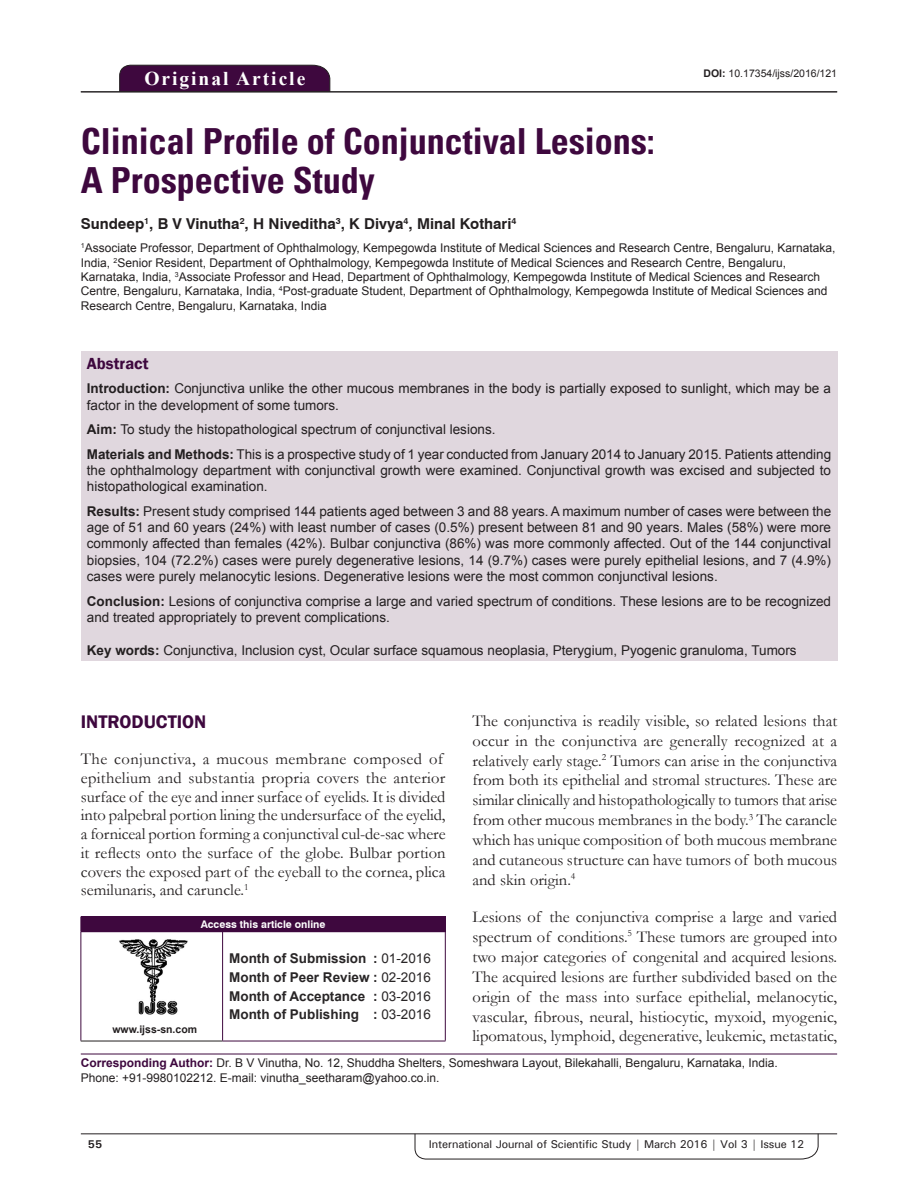
<style>
.page{position:relative;width:918px;height:1188px;background:#fff}
.page>*{position:absolute;margin:0;border:0;box-sizing:border-box;transform-origin:0 0}
.AT{font:700 condensed 36px/39px "Univers";color:#3e083e}
.AH{font:700 19.5px "Times New Roman";letter-spacing:.1em;color:#fff}
.t1{font:600 18.75px "Franklin Gothic";color:#3e083e}
.TX{font:16.5px/20px "Garamond";color:#231f20;text-align:justify}
.ABSH{font:600 16.5px "Franklin Gothic";color:#3e083e}
.AU{font:700 15px "Swiss 721 BT";color:#231f20}
.ABS{font:13.5px/16.2px "Arial";color:#231f20}
.KWD{font:13.5px "Arial";color:#231f20}
.HIS{font:700 13.5px/18.8px "Arial";color:#282526;text-align:justify}
.AFF{font:12px/14.4px "Arial";color:#231f20}
.ADD{font:12px/14.4px "Arial";color:#231f20}
.RF{font:500 11.25px "Univers";letter-spacing:-.01em;color:#231f20}
.t2{font:700 11.25px "Univers";color:#231f20}
.DOI{font:10.5px "Arial";color:#231f20}
.AAO{font:700 10.5px "Swiss 721 BT";color:#fff}
.Web{font:700 10.5px "Arial";color:#231f20}
.s1{font-weight:700}
.s2{font-weight:400}
.s3{font-weight:700;color:#3e083e}
</style>
<div class="page">
<svg style="left:415px;top:1133px;width:404px;height:26px"></svg>
<hr style="left:81px;top:1134px;width:756px;height:1px;background:#231f20">
<div style="left:119px;top:65px;width:211px;height:26px;background:#3e083e"></div>
<hr style="left:81px;top:91px;width:756px;height:1px;background:#231f20">
<div style="left:81px;top:351px;width:756px;height:310px;background:#e0d7de"></div>
<img style="left:119px;top:939px;width:69px;height:76px">
<div style="left:81px;top:917px;width:364px;height:15px;background:#3e083e"></div>
<svg style="left:445px;top:917px;width:1px;height:14px"></svg>
<hr style="left:81px;top:932px;width:1px;height:109px;background:#3e083e">
<hr style="left:81px;top:1041px;width:142px;height:1px;background:#231f20">
<hr style="left:223px;top:931px;width:223px;height:1px;background:#3e083e">
<hr style="left:222px;top:932px;width:1px;height:109px;background:#3e083e">
<hr style="left:445px;top:932px;width:1px;height:109px;background:#3e083e">
<hr style="left:223px;top:1041px;width:223px;height:1px;background:#3e083e">
<hr style="left:81px;top:1054px;width:756px;height:1px;background:#3e083e">
<p class="AH" style="left:144px;top:64px;width:162px">Original Article</p>
<p class="DOI" style="left:703px;top:66px;width:135px"><span class="s1">DOI:</span> 10.17354/ijss/2016/121</p>
<p class="AT" style="left:81px;top:122px;width:576px">Clinical Profile of Conjunctival Lesions:<br>A Prospective Study</p>
<p class="AU" style="left:81px;top:215px;width:437px">Sundeep<sup>1</sup>, B V Vinutha<sup>2</sup>, H Niveditha<sup>3</sup>, K Divya<sup>4</sup>, Minal Kothari<sup>4</sup></p>
<p class="AFF" style="left:81px;top:241px;width:756px"><sup>1</sup>Associate Professor, Department of Ophthalmology, Kempegowda Institute of Medical Sciences and Research Centre, Bengaluru, Karnataka, India, <sup>2</sup>Senior Resident, Department of Ophthalmology, Kempegowda Institute of Medical Sciences and Research Centre, Bengaluru, Karnataka, India, <sup>3</sup>Associate Professor and Head, Department of Ophthalmology, Kempegowda Institute of Medical Sciences and Research Centre, Bengaluru, Karnataka, India, <sup>4</sup>Post-graduate Student, Department of Ophthalmology, Kempegowda Institute of Medical Sciences and Research Centre, Bengaluru, Karnataka, India</p>
<p class="ABSH" style="left:87px;top:353px;width:63px">Abstract</p>
<p class="ABS" style="left:87px;top:381px;width:746px"><span class="s1">Introduction:</span> Conjunctiva unlike the other mucous membranes in the body is partially exposed to sunlight, which may be a factor in the development of some tumors.</p>
<p class="ABS" style="left:87px;top:422px;width:410px"><span class="s1">Aim:</span> To study the histopathological spectrum of conjunctival lesions.</p>
<p class="ABS" style="left:87px;top:446px;width:746px;text-align:justify"><span class="s1">Materials and Methods:</span> This is a prospective study of 1 year conducted from January 2014 to January 2015. Patients attending the ophthalmology department with conjunctival growth were examined. Conjunctival growth was excised and subjected to histopathological examination.</p>
<p class="ABS" style="left:87px;top:503px;width:746px;text-align:justify"><span class="s1">Results:</span> Present study comprised 144 patients aged between 3 and 88 years. A maximum number of cases were between the age of 51 and 60 years (24%) with least number of cases (0.5%) present between 81 and 90 years. Males (58%) were more commonly affected than females (42%). Bulbar conjunctiva (86%) was more commonly affected. Out of the 144 conjunctival biopsies, 104 (72.2%) cases were purely degenerative lesions, 14 (9.7%) cases were purely epithelial lesions, and 7 (4.9%) cases were purely melanocytic lesions. Degenerative lesions were the most common conjunctival lesions.</p>
<p class="ABS" style="left:87px;top:593px;width:746px"><span class="s1">Conclusion:</span> Lesions of conjunctiva comprise a large and varied spectrum of conditions. These lesions are to be recognized and treated appropriately to prevent complications.</p>
<p class="KWD" style="left:87px;top:641px;width:711px"><span class="s1">Key words:</span> Conjunctiva, Inclusion cyst, Ocular surface squamous neoplasia, Pterygium, Pyogenic granuloma, Tumors</p>
<p class="TX" style="left:473px;top:710px;width:366px">The conjunctiva is readily visible, so related lesions that occur in the conjunctiva are generally recognized at a relatively early stage.<sup>2</sup> Tumors can arise in the conjunctiva from both its epithelial and stromal structures. These are similar clinically and histopathologically to tumors that arise from other mucous membranes in the body.<sup>3</sup> The carancle which has unique composition of both mucous membrane and cutaneous structure can have tumors of both mucous and skin origin.<sup>4</sup></p>
<p class="TX" style="left:473px;top:906px;width:366px">Lesions of the conjunctiva comprise a large and varied spectrum of conditions.<sup>5</sup> These tumors are grouped into two major categories of congenital and acquired lesions.<br>The acquired lesions are further subdivided based on the origin of the mass into surface epithelial, melanocytic, vascular, fibrous, neural, histiocytic, myxoid, myogenic, lipomatous, lymphoid, degenerative, leukemic, metastatic,</p>
<h1 class="t1" style="left:81px;top:710px;width:127px">INTRODUCTION</h1>
<p class="TX" style="left:81px;top:749px;width:366px;line-height:18.8px;text-align:left">The conjunctiva, a mucous membrane composed of epithelium and substantia propria covers the anterior surface of the eye and inner surface of eyelids. It is divided into palpebral portion lining the undersurface of the eyelid, a forniceal portion forming a conjunctival cul-de-sac where it reflects onto the surface of the globe. Bulbar portion covers the exposed part of the eyeball to the cornea, plica semilunaris, and caruncle.<sup>1</sup></p>
<p class="AAO" style="left:201px;top:918px;width:126px">Access this article online</p>
<p class="HIS" style="left:229px;top:949px;width:203px">Month of Submission : <span class="s2">01-2016<br></span>Month of Peer Review : <span class="s2">02-2016<br></span>Month of Acceptance : <span class="s2">03-2016<br></span>Month of Publishing : <span class="s2">03-2016</span></p>
<p class="ADD" style="left:81px;top:1056px;width:698px"><span class="s3">Corresponding Author:</span> Dr. B V Vinutha, No. 12, Shuddha Shelters, Someshwara Layout, Bilekahalli, Bengaluru, Karnataka, India.<br>Phone: +91-9980102212. E-mail: vinutha_seetharam@yahoo.co.in.</p>
<p class="Web" style="left:112px;top:1022px;width:86px">www.ijss-sn.com</p>
<p class="t2" style="left:88px;top:1137px;width:16px">55</p>
<p class="RF" style="left:429px;top:1137px;width:377px">International Journal of Scientific Study | March 2016 | Vol 3 | Issue 12</p>
</div>
